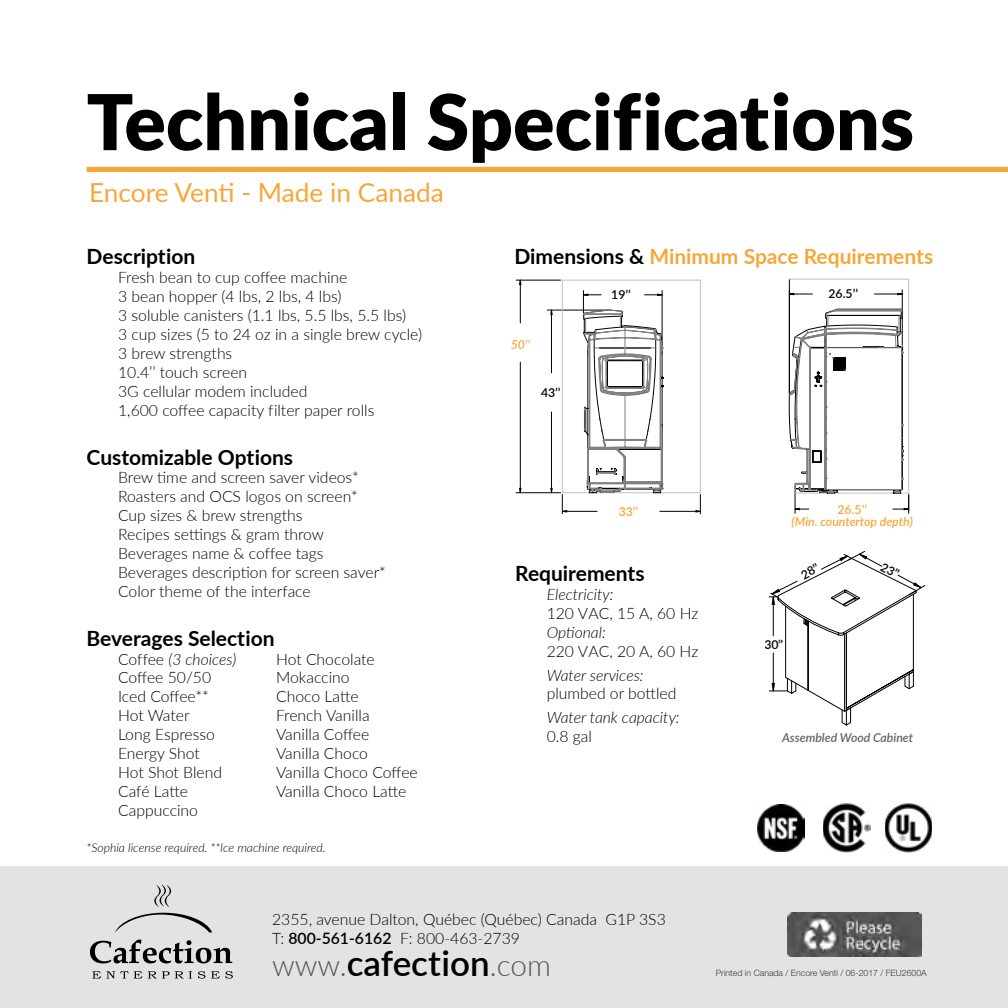
<style>
.page{position:relative;width:1008px;height:1008px;background:#fff}
.page>*{position:absolute;margin:0;border:0;box-sizing:border-box;transform-origin:0 0}
.t1{font:900 77px "Lato";color:#000}
.t2{font:600 35px "Lato";color:#000}
.t3{font:26.25px "Lato";color:#f7a739}
.t4{font:700 21px "Lato";color:#000}
.t5{font:700 21px "Lato";color:#f7a739}
.t6{font:300 15.75px/18.9px "Lato";color:#000}
.t7{font:italic 300 15.75px "Lato";color:#000}
.t8{font:italic 300 12.25px "Lato";color:#000}
.t9{font:600 12.25px "Lato";color:#000}
.t10{font:italic 600 12.25px "Lato";color:#f7a739}
.t11{font:italic 600 12.25px "Lato";color:#646363}
.t12{font:600 12.25px "Lato";color:#f7a739}
.t13{font:300 8.75px "Helvetica Neue LT Pro";color:#3c3c3b}
.s1{font-style:italic}
.s2{color:#000}
.s3{font-weight:600}
.s4{font-weight:300;font-size:29.75px;color:#575756}
</style>
<div class="page">
<div style="left:0;top:867px;width:1008px;height:141px;background:#e3e3e3"></div>
<div style="left:87px;top:167px;width:921px;height:5px;background:#f7a739"></div>
<img style="left:787px;top:912px;width:134px;height:45px">
<svg style="left:115px;top:913px;width:97px;height:20px"></svg>
<svg style="left:90px;top:940px;width:142px;height:23px"></svg>
<svg style="left:92px;top:971px;width:50px;height:7px"></svg>
<svg style="left:148px;top:971px;width:44px;height:7px"></svg>
<svg style="left:198px;top:971px;width:7px;height:8px"></svg>
<svg style="left:211px;top:971px;width:22px;height:8px"></svg>
<svg style="left:154px;top:885px;width:17px;height:22px"></svg>
<svg style="left:769px;top:551px;width:156px;height:175px"></svg>
<img style="left:823px;top:803px;width:47px;height:49px">
<img style="left:885px;top:803px;width:47px;height:49px">
<img style="left:758px;top:804px;width:47px;height:47px">
<hr style="left:902px;top:290px;width:1px;height:55px;background:#020203">
<hr style="left:789px;top:279px;width:1px;height:114px;background:#020203">
<hr style="left:908px;top:279px;width:1px;height:214px;background:#c1c0bf">
<hr style="left:789px;top:279px;width:120px;height:1px;background:#c1c0bf">
<svg style="left:874px;top:293px;width:29px;height:2px"></svg>
<svg style="left:790px;top:293px;width:22px;height:2px"></svg>
<svg style="left:789px;top:309px;width:120px;height:204px"></svg>
<hr style="left:516px;top:280px;width:45px;height:1px;background:#020203">
<hr style="left:516px;top:492px;width:45px;height:1px;background:#020203">
<hr style="left:547px;top:310px;width:60px;height:1px;background:#020203">
<hr style="left:562px;top:280px;width:138px;height:1px;background:#c1c0bf">
<hr style="left:562px;top:280px;width:1px;height:213px;background:#c1c0bf">
<hr style="left:700px;top:280px;width:1px;height:213px;background:#c1c0bf">
<svg style="left:519px;top:280px;width:2px;height:213px"></svg>
<svg style="left:551px;top:291px;width:150px;height:223px"></svg>
<h1 class="t1" style="left:87px;top:64px;width:829px">Technical Specifications</h1>
<h3 class="t3" style="left:89px;top:174px;width:356px">Encore Venti - Made in Canada</h3>
<h3 class="t4" style="left:87px;top:241px;width:110px">Description</h3>
<p class="t6" style="left:118px;top:268px;width:306px">Fresh bean to cup coffee machine<br>3 bean hopper (4 lbs, 2 lbs, 4 lbs)<br>3 soluble canisters (1.1 lbs, 5.5 lbs, 5.5 lbs)<br>3 cup sizes (5 to 24 oz in a single brew cycle)<br>3 brew strengths<br>10.4’’ touch screen<br>3G cellular modem included<br>1,600 coffee capacity filter paper rolls</p>
<h3 class="t4" style="left:87px;top:441px;width:208px">Customizable Options</h3>
<p class="t6" style="left:118px;top:468px;width:269px">Brew time and screen saver videos*<br>Roasters and OCS logos on screen*<br>Cup sizes &amp; brew strengths<br>Recipes settings &amp; gram throw<br>Beverages name &amp; coffee tags<br>Beverages description for screen saver*<br>Color theme of the interface</p>
<h3 class="t4" style="left:87px;top:623px;width:190px">Beverages Selection</h3>
<p class="t6" style="left:118px;top:649px;width:120px">Coffee <span class="s1">(3 choices)<br></span>Coffee 50/50<br>Iced Coffee**<br>Hot Water<br>Long Espresso<br>Energy Shot<br>Hot Shot Blend<br>Café Latte<br>Cappuccino</p>
<p class="t6" style="left:276px;top:649px;width:143px">Hot Chocolate<br>Mokaccino<br>Choco Latte<br>French Vanilla<br>Vanilla Coffee<br>Vanilla Choco<br>Vanilla Choco Coffee<br>Vanilla Choco Latte</p>
<p class="t8" style="left:87px;top:840px;width:241px">*Sophia license required. **Ice machine required.</p>
<h3 class="t5" style="left:514px;top:241px;width:420px"><span class="s2">Dimensions &amp;</span> Minimum Space Requirements</h3>
<p class="t10" style="left:511px;top:335px;width:21px">50’’</p>
<p class="t9" style="left:541px;top:384px;width:21px">43’’</p>
<p class="t9" style="left:611px;top:286px;width:21px">19’’</p>
<p class="t9" style="left:828px;top:284px;width:31px">26.5’’</p>
<p class="t12" style="left:619px;top:503px;width:21px">33’’</p>
<p class="t12" style="left:838px;top:501px;width:31px">26.5’’</p>
<p class="t10" style="left:792px;top:513px;width:123px">(Min. countertop depth)</p>
<h3 class="t4" style="left:515px;top:558px;width:131px">Requirements</h3>
<p class="t7" style="left:547px;top:583px;width:68px">Electricity:</p>
<p class="t6" style="left:547px;top:603px;width:153px">120 VAC, 15 A, 60 Hz</p>
<p class="t7" style="left:547px;top:621px;width:61px">Optional:</p>
<p class="t6" style="left:547px;top:641px;width:153px">220 VAC, 20 A, 60 Hz</p>
<p class="t7" style="left:547px;top:664px;width:98px">Water services:</p>
<p class="t6" style="left:547px;top:684px;width:131px">plumbed or bottled</p>
<p class="t7" style="left:547px;top:707px;width:135px">Water tank capacity:</p>
<p class="t6" style="left:547px;top:726px;width:47px">0.8 gal</p>
<p class="t9" style="left:798px;top:568px;width:20px;rotate:-29deg">28’’</p>
<p class="t9" style="left:764px;top:636px;width:20px">30’’</p>
<p class="t9" style="left:886px;top:558px;width:20px;rotate:28deg">23’’</p>
<p class="t11" style="left:782px;top:729px;width:133px">Assembled Wood Cabinet</p>
<p class="t6" style="left:272px;top:909px;width:395px">2355, avenue Dalton, Québec (Québec) Canada G1P 3S3<br>T: <span class="s3">800-561-6162</span> F: 800-463-2739</p>
<h2 class="t2" style="left:272px;top:938px;width:280px"><span class="s4">www.</span>cafection<span class="s4">.com</span></h2>
<p class="t13" style="left:716px;top:968px;width:213px">Printed in Canada / Encore Venti / 06-2017 / FEU2600A</p>
</div>
